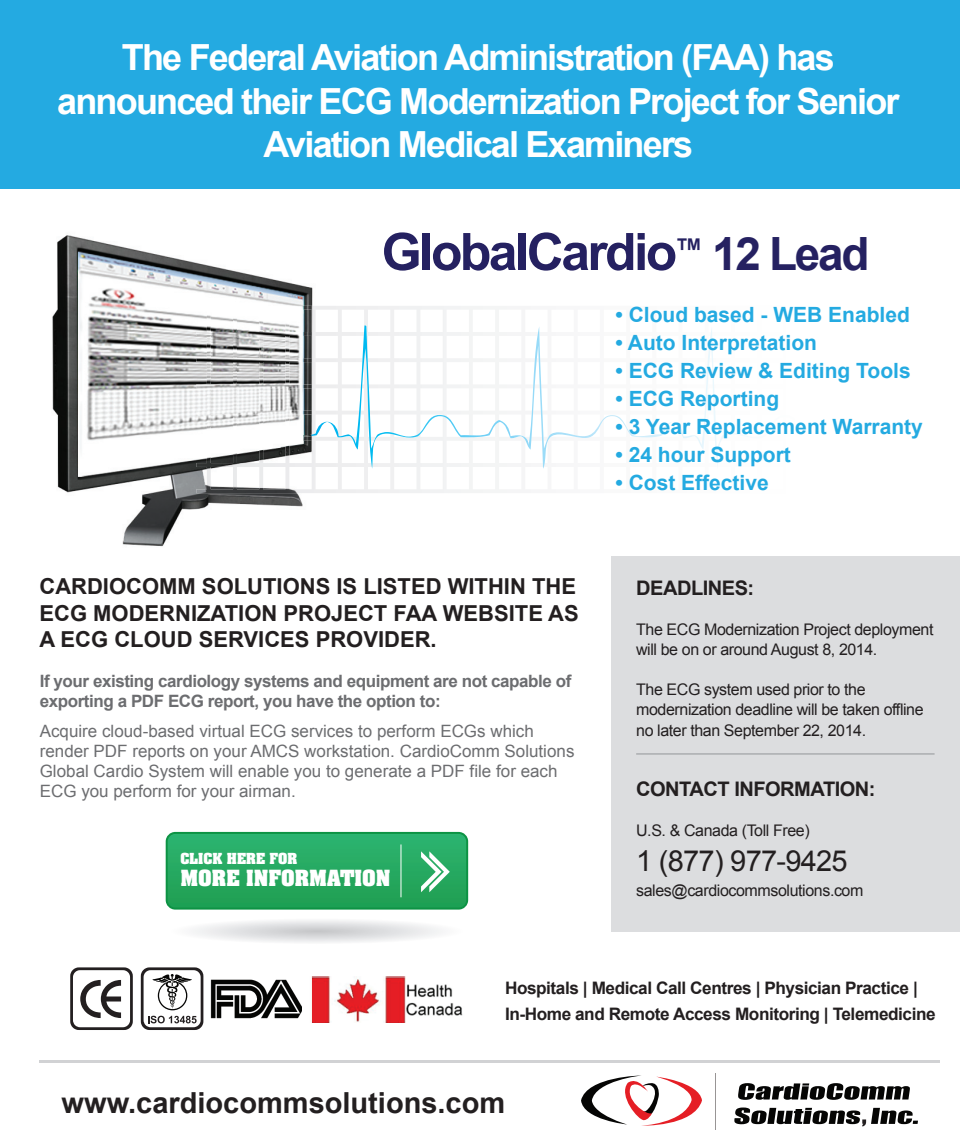
<style>
.page{position:relative;width:960px;height:1147px;background:#fff}
.page>*{position:absolute;margin:0;border:0;box-sizing:border-box;transform-origin:0 0}
.t1{font:700 51.6px "Arial";letter-spacing:-.05em;color:#252161}
.t2{font:700 36px/43.2px "Arial";letter-spacing:-.05em;color:#fff;text-align:center}
.t3{font:700 29px "Arial";color:#231f20}
.t4{font:29px "Arial";letter-spacing:-.025em;color:#231f20}
.t5{font:700 22px/26.4px "Arial";color:#231f20}
.t6{font:700 21px "Arial";color:#24aae1}
.t7{font:700 20.1px "Arial";letter-spacing:-.025em;color:#231f20}
.t8{font:700 19px "Aachen";color:#fff}
.t9{font:700 17.2px/25.8px "Arial";letter-spacing:-.025em;color:#231f20}
.t10{font:17px/20.1px "Arial";color:#6c6d70}
.t11{font:700 17px/20.1px "Arial";letter-spacing:-.025em;color:#6c6d70}
.t12{font:16px/20.1px "Arial";letter-spacing:-.025em;color:#231f20}
.t13{font:700 13px "Aachen";color:#fff}
.s1{font-size:45.9px}
</style>
<div class="page">
<div style="left:0;top:0;width:960px;height:189px;background:#24aae1"></div>
<svg style="left:449px;top:306px;width:263px;height:135px"></svg>
<hr style="left:40px;top:1060px;width:900px;height:2px;background:#d1d2d4">
<img style="left:715px;top:1073px;width:1px;height:56px">
<svg style="left:581px;top:1075px;width:121px;height:51px"></svg>
<svg style="left:738px;top:1083px;width:172px;height:17px"></svg>
<svg style="left:734px;top:1107px;width:184px;height:19px"></svg>
<svg style="left:673px;top:332px;width:75px;height:133px"></svg>
<svg style="left:70px;top:967px;width:63px;height:63px"></svg>
<img style="left:203px;top:974px;width:109px;height:50px">
<div style="left:611px;top:556px;width:349px;height:376px;background:#dcdddf"></div>
<svg style="left:141px;top:967px;width:62px;height:63px"></svg>
<img style="left:52px;top:235px;width:261px;height:312px">
<img style="left:196px;top:306px;width:253px;height:187px">
<img style="left:296px;top:325px;width:153px;height:144px">
<img style="left:302px;top:977px;width:161px;height:46px">
<hr style="left:636px;top:753px;width:299px;height:1px;background:#939598">
<div style="left:166px;top:832px;width:302px;height:77px;background:#0d9344;border-radius:10px"></div>
<img style="left:168px;top:834px;width:298px;height:73px">
<svg style="left:193px;top:920px;width:249px;height:23px"></svg>
<hr style="left:401px;top:844px;width:1px;height:53px;background:#fff">
<svg style="left:421px;top:851px;width:29px;height:41px"></svg>
<h2 class="t2" style="left:57px;top:37px;width:844px">The Federal Aviation Administration (FAA) has announced their ECG Modernization Project for Senior<br>Aviation Medical Examiners</h2>
<h1 class="t1" style="left:382px;top:218px;width:489px">GlobalCardio<sup>™</sup> <span class="s1">12 Lead</span></h1>
<h3 class="t5" style="left:39px;top:574px;width:541px">CARDIOCOMM SOLUTIONS IS LISTED WITHIN THE<br>ECG MODERNIZATION PROJECT FAA WEBSITE AS<br>A ECG CLOUD SERVICES PROVIDER.</h3>
<p class="t11" style="left:40px;top:672px;width:533px">If your existing cardiology systems and equipment are not capable of exporting a PDF ECG report, you have the option to:</p>
<p class="t10" style="left:40px;top:721px;width:536px">Acquire cloud-based virtual ECG services to perform ECGs which render PDF reports on your AMCS workstation. CardioComm Solutions Global Cardio System will enable you to generate a PDF file for each ECG you perform for your airman.</p>
<p class="t13" style="left:180px;top:849px;width:118px">CLICK HERE FOR</p>
<p class="t8" style="left:180px;top:864px;width:212px">MORE INFORMATION</p>
<h3 class="t6" style="left:616px;top:300px;width:296px">• Cloud based - WEB Enabled</h3>
<h3 class="t6" style="left:616px;top:328px;width:203px">• Auto Interpretation</h3>
<h3 class="t6" style="left:616px;top:356px;width:297px">• ECG Review &amp; Editing Tools</h3>
<h3 class="t6" style="left:616px;top:384px;width:165px">• ECG Reporting</h3>
<h3 class="t6" style="left:616px;top:412px;width:309px">• 3 Year Replacement Warranty</h3>
<h3 class="t6" style="left:616px;top:440px;width:177px">• 24 hour Support</h3>
<h3 class="t6" style="left:616px;top:468px;width:155px">• Cost Effective</h3>
<p class="t7" style="left:636px;top:575px;width:120px">DEADLINES:</p>
<p class="t12" style="left:636px;top:620px;width:299px">The ECG Modernization Project deployment will be on or around August 8, 2014.</p>
<p class="t12" style="left:636px;top:680px;width:289px">The ECG system used prior to the modernization deadline will be taken offline no later than September 22, 2014.</p>
<p class="t7" style="left:636px;top:775px;width:241px">CONTACT INFORMATION:</p>
<p class="t12" style="left:636px;top:820px;width:175px">U.S. &amp; Canada (Toll Free)</p>
<h3 class="t4" style="left:636px;top:841px;width:213px">1 (877) 977-9425</h3>
<p class="t12" style="left:636px;top:880px;width:229px">sales@cardiocommsolutions.com</p>
<p class="t9" style="left:505px;top:975px;width:432px">Hospitals | Medical Call Centres | Physician Practice |<br>In-Home and Remote Access Monitoring | Telemedicine</p>
<h3 class="t3" style="left:62px;top:1083px;width:445px">www.cardiocommsolutions.com</h3>
</div>
